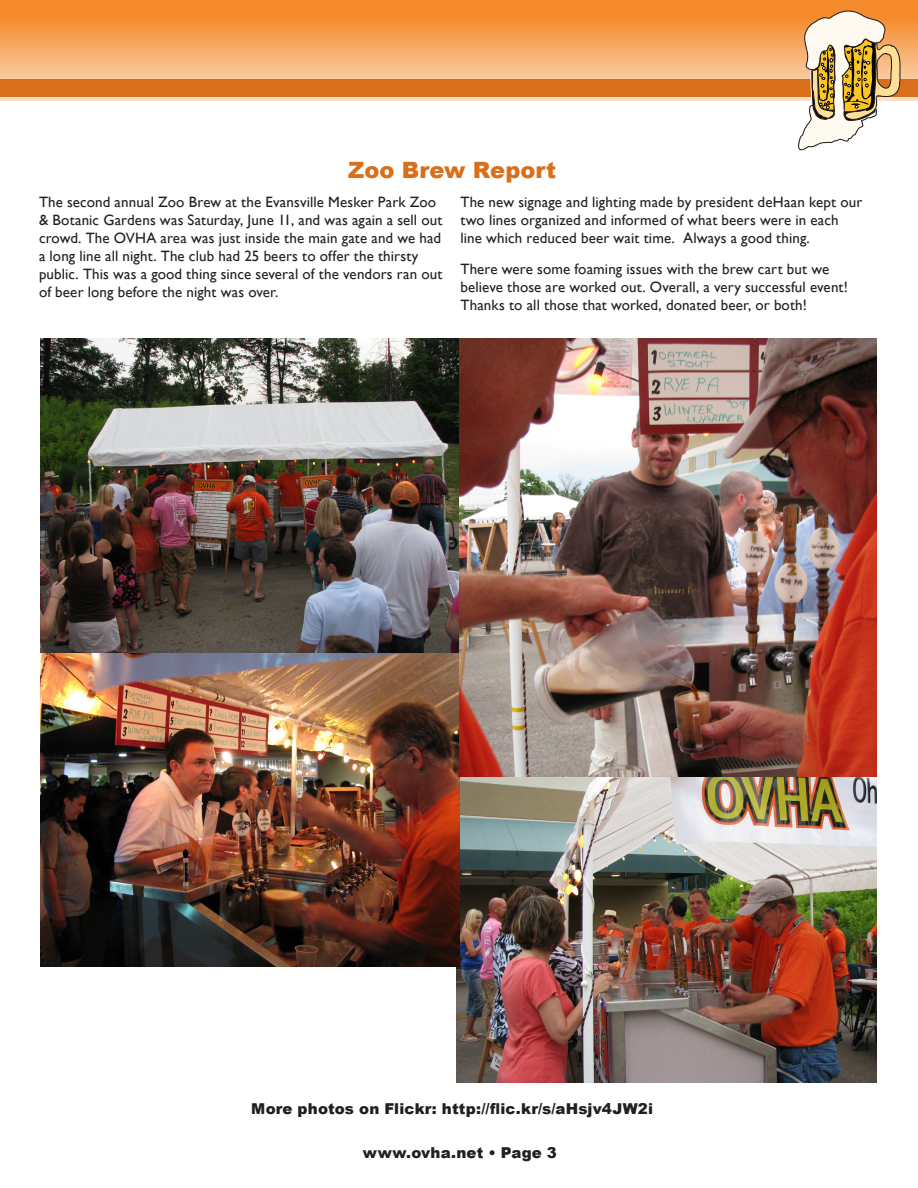
<style>
.page{position:relative;width:918px;height:1188px;background:#fff}
.page>*{position:absolute;margin:0;border:0;box-sizing:border-box;transform-origin:0 0}
.t1{font:900 22.5px "Arial";color:#d96f1a}
.t2{font:15px/18px "Gill Sans";letter-spacing:.01em;color:#231f20}
.t3{font:900 15px "Arial";letter-spacing:.01em;color:#231f20}
</style>
<div class="page">
<svg style="left:0;top:0;width:918px;height:101px;background:#f6a55d"></svg>
<div style="left:0;top:79px;width:918px;height:17px;background:#d96f1a"></div>
<svg style="left:798px;top:11px;width:103px;height:140px"></svg>
<img style="left:40px;top:338px;width:419px;height:629px">
<img style="left:457px;top:768px;width:420px;height:315px">
<img style="left:459px;top:338px;width:418px;height:439px">
<h1 class="t1" style="left:348px;top:154px;width:210px">Zoo Brew Report</h1>
<h2 class="t2" style="left:39px;top:192px;width:405px">The second annual Zoo Brew at the Evansville Mesker Park Zoo &amp; Botanic Gardens was Saturday, June 11, and was again a sell out crowd. The OVHA area was just inside the main gate and we had a long line all night. The club had 25 beers to offer the thirsty public. This was a good thing since several of the vendors ran out of beer long before the night was over.</h2>
<h2 class="t2" style="left:460px;top:192px;width:403px">The new signage and lighting made by president deHaan kept our two lines organized and informed of what beers were in each line which reduced beer wait time. Always a good thing.</h2>
<h2 class="t2" style="left:460px;top:260px;width:389px">There were some foaming issues with the brew cart but we believe those are worked out. Overall, a very successful event!<br>Thanks to all those that worked, donated beer, or both!</h2>
<h2 class="t3" style="left:251px;top:1098px;width:403px">More photos on Flickr: http://flic.kr/s/aHsjv4JW2i</h2>
<h2 class="t3" style="left:363px;top:1142px;width:196px">www.ovha.net • Page 3</h2>
</div>
